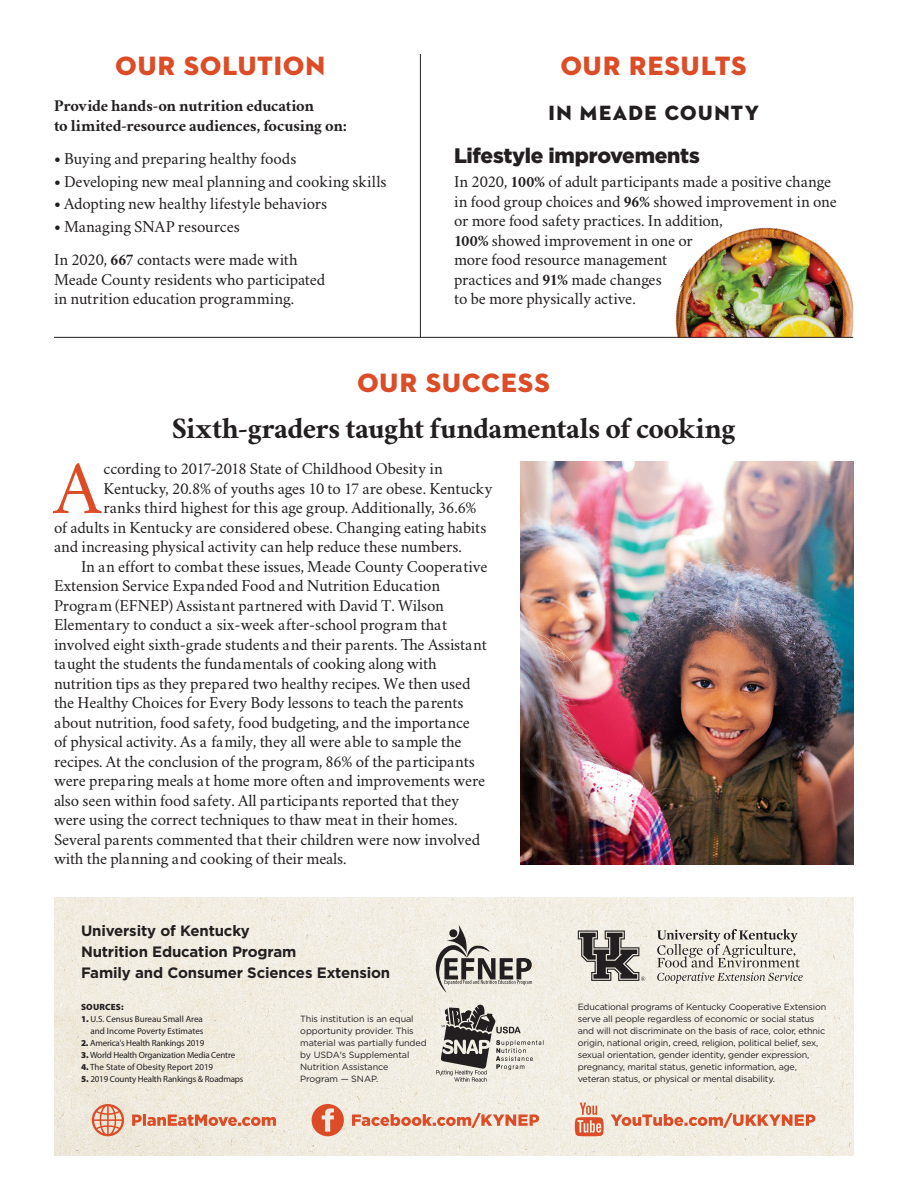
<style>
.page{position:relative;width:918px;height:1188px;background:#fff}
.page>*{position:absolute;margin:0;border:0;box-sizing:border-box;transform-origin:0 0}
.Body{font:75.45px "Crimson";color:#dc4c27}
.Headline{font:700 30px "Crimson";letter-spacing:-.015em;color:#231f20}
.Section_Heading{font:27px "Neutraface 2 Display Titling";letter-spacing:.04em;color:#dc4c27}
.Subhead{font:900 21px "Gotham";letter-spacing:-.015em;color:#231f20}
.Body_Front{font:21px "Neutraface 2 Display Titling";letter-spacing:.075em;color:#231f20}
.Body-2{font:16.5px/19.5px "Crimson";letter-spacing:-.01em;color:#231f20}
.Body_Front-2{font:16.5px/19.5px "Crimson";letter-spacing:-.01em;color:#231f20}
.Body_Front-3{font:700 16.5px/19.5px "Crimson";letter-spacing:-.01em;color:#231f20}
.Credit_box_heading{font:700 15px "Gotham";letter-spacing:-.01em;color:#231f20}
.t1{font:9px/12px "Gotham";letter-spacing:-.02em;color:#231f20}
.Sources{font:9px "Myriad Pro";letter-spacing:-.02em;color:#231f20}
.Sources-2{font:9px/12px "Myriad Pro";color:#231f20;text-align:right}
.Sources-3{font:900 9px "Myriad Pro";letter-spacing:.02em;color:#231f20}
.s1{font-weight:700}
.s2{font-weight:900}
</style>
<div class="page">
<img style="left:54px;top:897px;width:799px;height:259px">
<img style="left:671px;top:227px;width:182px;height:110px">
<hr style="left:420px;top:54px;width:1px;height:283px;background:#231f20">
<hr style="left:54px;top:337px;width:799px;height:1px;background:#231f20">
<svg style="left:578px;top:931px;width:67px;height:50px;background:#8c8883"></svg>
<svg style="left:657px;top:929px;width:146px;height:54px;background:#cdc9c1"></svg>
<svg style="left:436px;top:1005px;width:108px;height:77px;background:#b7b3ad"></svg>
<svg style="left:436px;top:924px;width:96px;height:68px;background:#bebab3"></svg>
<img style="left:521px;top:462px;width:332px;height:402px">
<svg style="left:312px;top:1104px;width:32px;height:32px"></svg>
<svg style="left:352px;top:1113px;width:187px;height:15px;background:#e8ad98"></svg>
<svg style="left:132px;top:1114px;width:144px;height:12px;background:#e59a81"></svg>
<svg style="left:92px;top:1104px;width:32px;height:32px"></svg>
<svg style="left:611px;top:1113px;width:204px;height:15px;background:#e8ae99"></svg>
<svg style="left:575px;top:1103px;width:29px;height:33px"></svg>
<p class="Section_Heading" style="left:115px;top:49px;width:211px">OUR SOLUTION</p>
<p class="Section_Heading" style="left:561px;top:49px;width:187px">OUR RESULTS</p>
<p class="Body_Front-3" style="left:54px;top:96px;width:295px">Provide hands-on nutrition education<br>to limited-resource audiences, focusing on:</p>
<p class="Body_Front-2" style="left:54px;top:148px;width:244px"><span class="s1">•</span> Buying and preparing healthy foods</p>
<p class="Body_Front-2" style="left:54px;top:170px;width:334px"><span class="s1">•</span> Developing new meal planning and cooking skills</p>
<p class="Body_Front-2" style="left:54px;top:193px;width:275px"><span class="s1">•</span> Adopting new healthy lifestyle behaviors</p>
<p class="Body_Front-2" style="left:54px;top:216px;width:187px"><span class="s1">•</span> Managing SNAP resources</p>
<p class="Body_Front-2" style="left:54px;top:249px;width:273px">In 2020, <span class="s1">667</span> contacts were made with<br>Meade County residents who participated in nutrition education programming.</p>
<p class="Body_Front" style="left:549px;top:99px;width:212px">IN MEADE COUNTY</p>
<p class="Subhead" style="left:454px;top:141px;width:247px">Lifestyle improvements</p>
<p class="Body_Front-2" style="left:454px;top:171px;width:384px">In 2020, <span class="s1">100%</span> of adult participants made a positive change in food group choices and <span class="s1">96%</span> showed improvement in one or more food safety practices. In addition,<br><span class="s1">100%</span> showed improvement in one or<br>more food resource management<br>practices and <span class="s1">91%</span> made changes<br>to be more physically active.</p>
<p class="Section_Heading" style="left:357px;top:366px;width:194px">OUR SUCCESS</p>
<p class="Headline" style="left:172px;top:406px;width:565px">Sixth-graders taught fundamentals of cooking</p>
<p class="Body" style="left:54px;top:437px;width:49px">A</p>
<p class="Body-2" style="left:104px;top:458px;width:341px">ccording to 2017-2018 State of Childhood Obesity in</p>
<p class="Body-2" style="left:104px;top:477px;width:390px">Kentucky, 20.8% of youths ages 10 to 17 are obese. Kentucky</p>
<p class="Body-2" style="left:104px;top:497px;width:374px">ranks third highest for this age group. Additionally, 36.6%</p>
<p class="Body-2" style="left:54px;top:516px;width:434px">of adults in Kentucky are considered obese. Changing eating habits</p>
<p class="Body-2" style="left:54px;top:536px;width:409px">and increasing physical activity can help reduce these numbers.</p>
<p class="Body-2" style="left:54px;top:555px;width:435px;text-indent:27px">In an effort to combat these issues, Meade County Cooperative Extension Service Expanded Food and Nutrition Education Program (EFNEP) Assistant partnered with David T. Wilson Elementary to conduct a six-week after-school program that involved eight sixth-grade students and their parents. The Assistant taught the students the fundamentals of cooking along with nutrition tips as they prepared two healthy recipes. We then used the Healthy Choices for Every Body lessons to teach the parents about nutrition, food safety, food budgeting, and the importance<br>of physical activity. As a family, they all were able to sample the recipes. At the conclusion of the program, 86% of the participants were preparing meals at home more often and improvements were also seen within food safety. All participants reported that they were using the correct techniques to thaw meat in their homes.<br>Several parents commented that their children were now involved with the planning and cooking of their meals.</p>
<p class="Credit_box_heading" style="left:81px;top:921px;width:170px">University of Kentucky</p>
<p class="Credit_box_heading" style="left:81px;top:942px;width:217px">Nutrition Education Program</p>
<p class="Credit_box_heading" style="left:81px;top:963px;width:311px">Family and Consumer Sciences Extension</p>
<p class="t1" style="left:300px;top:1013px;width:128px">This institution is an equal opportunity provider. This material was partially funded by USDA's Supplemental<br>Nutrition Assistance<br>Program — SNAP.</p>
<p class="Sources-3" style="left:81px;top:1002px;width:44px">SOURCES:</p>
<p class="Sources-2" style="left:81px;top:1013px;width:124px"><span class="s2">1.</span> U.S. Census Bureau Small Area and Income Poverty Estimates</p>
<p class="Sources" style="left:81px;top:1038px;width:125px"><span class="s2">2.</span> America's Health Rankings 2019</p>
<p class="Sources" style="left:81px;top:1050px;width:156px"><span class="s2">3.</span> World Health Organization Media Centre</p>
<p class="Sources-2" style="left:81px;top:1061px;width:134px"><span class="s2">4.</span> The State of Obesity Report 2019</p>
<p class="Sources" style="left:81px;top:1074px;width:164px"><span class="s2">5.</span> 2019 County Health Rankings &amp; Roadmaps</p>
<p class="t1" style="left:578px;top:1001px;width:250px">Educational programs of Kentucky Cooperative Extension serve all people regardless of economic or social status and will not discriminate on the basis of race, color, ethnic origin, national origin, creed, religion, political belief, sex, sexual orientation, gender identity, gender expression, pregnancy, marital status, genetic information, age, veteran status, or physical or mental disability.</p>
</div>
